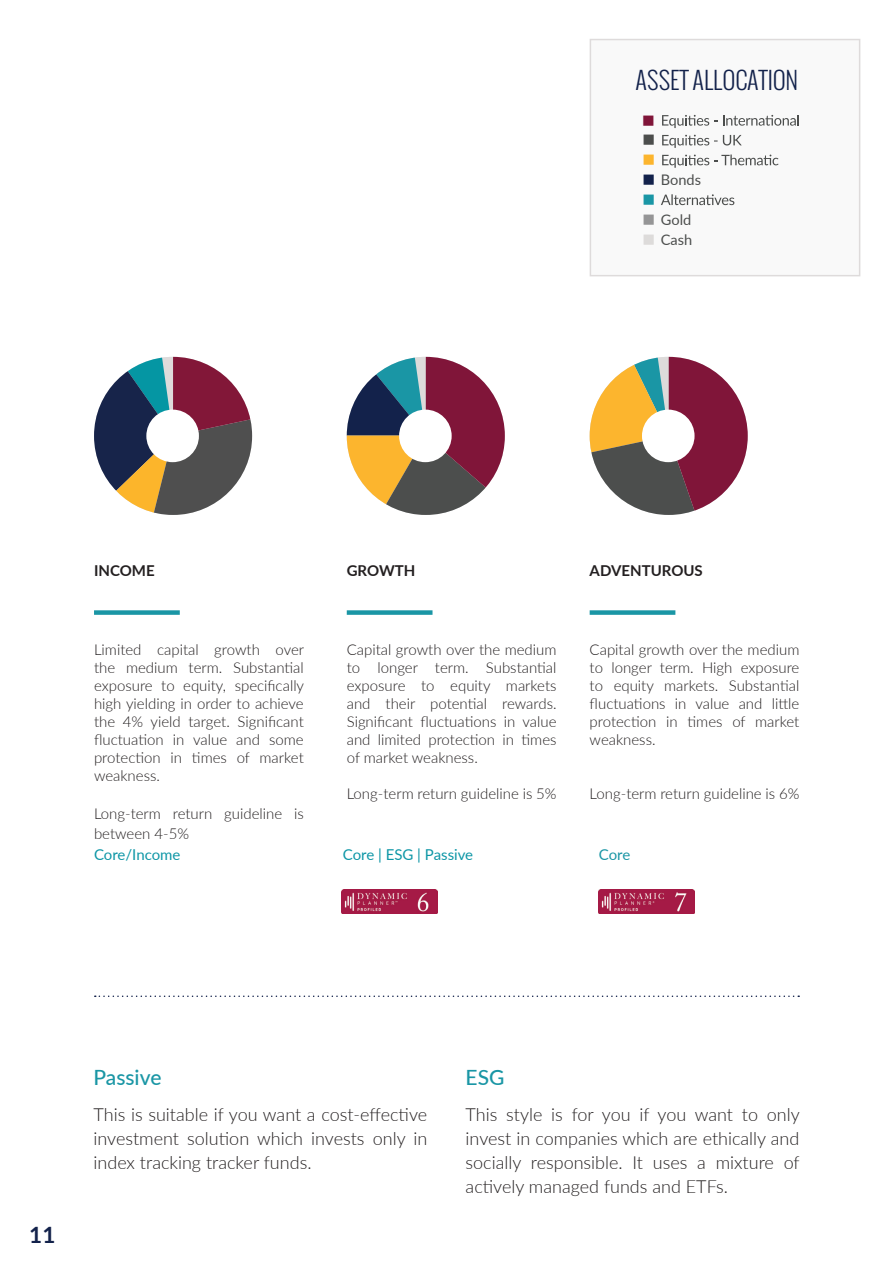
<style>
.page{position:relative;width:893px;height:1263px;background:#fff}
.page>*{position:absolute;margin:0;border:0;box-sizing:border-box;transform-origin:0 0}
.t1{font:300 24px "Oswald";color:#13224b}
.t2{font:700 22.5px "Lato";color:#13224b}
.Page_Section_Title{font:500 21px "Lato";color:#1a96a5}
.Page_Header_Subtext{font:300 18px/24px "Lato";color:#231f20;text-align:justify}
.portfolio_suite{font:300 15px/18px "Lato";color:#231f20;text-align:justify}
.t3{font:15px "Lato";color:#0d96a6}
.Page_Section_Title-2{font:700 15px "Lato";color:#231f20}
.t4{font:15px "Lato";color:#1a96a5}
.t5{font:14.55px/20px "Lato";color:#4c4e4d}
</style>
<div class="page">
<div style="left:590px;top:39px;width:270px;height:237px;background:#f9f9f9;border:2px solid #dedbdb"></div>
<svg style="left:347px;top:357px;width:158px;height:158px"></svg>
<svg style="left:94px;top:357px;width:158px;height:158px"></svg>
<svg style="left:590px;top:357px;width:158px;height:158px"></svg>
<div style="left:347px;top:610px;width:85px;height:5px;background:#1a96a5"></div>
<div style="left:94px;top:610px;width:86px;height:5px;background:#1a96a5"></div>
<div style="left:590px;top:610px;width:85px;height:5px;background:#1a96a5"></div>
<div style="left:146px;top:410px;width:53px;height:52px;background:#fff;border-radius:50%"></div>
<div style="left:399px;top:410px;width:53px;height:52px;background:#fff;border-radius:50%"></div>
<div style="left:642px;top:410px;width:52px;height:52px;background:#fff;border-radius:50%"></div>
<svg style="left:95px;top:995px;width:704px;height:2px"></svg>
<img style="left:342px;top:889px;width:96px;height:25px">
<img style="left:599px;top:889px;width:96px;height:25px">
<svg style="left:662px;top:115px;width:55px;height:13px"></svg>
<svg style="left:723px;top:115px;width:76px;height:11px"></svg>
<svg style="left:662px;top:135px;width:80px;height:13px"></svg>
<svg style="left:661px;top:194px;width:73px;height:11px"></svg>
<svg style="left:662px;top:155px;width:116px;height:13px"></svg>
<h1 class="t1" style="left:636px;top:63px;width:164px">ASSET ALLOCATION</h1>
<p class="t5" style="left:661px;top:169px;width:42px">Bonds</p>
<p class="t5" style="left:661px;top:209px;width:33px">Gold<br>Cash</p>
<p class="Page_Section_Title-2" style="left:94px;top:560px;width:62px">INCOME</p>
<p class="Page_Section_Title-2" style="left:347px;top:560px;width:70px">GROWTH</p>
<p class="Page_Section_Title-2" style="left:590px;top:560px;width:115px">ADVENTUROUS</p>
<p class="portfolio_suite" style="left:94px;top:640px;width:212px">Limited capital growth over the medium term. Substantial exposure to equity, specifically high yielding in order to achieve the 4% yield target. Significant fluctuation in value and some protection in times of market weakness.</p>
<p class="portfolio_suite" style="left:94px;top:803px;width:211px;line-height:19.8px">Long-term return guideline is between 4-5%</p>
<p class="portfolio_suite" style="left:347px;top:640px;width:211px">Capital growth over the medium to longer term. Substantial exposure to equity markets and their potential rewards.<br>Significant fluctuations in value and limited protection in times of market weakness.</p>
<p class="portfolio_suite" style="left:347px;top:784px;width:211px">Long-term return guideline is 5%</p>
<p class="portfolio_suite" style="left:590px;top:640px;width:211px">Capital growth over the medium to longer term. High exposure to equity markets. Substantial fluctuations in value and little protection in times of market weakness.</p>
<p class="portfolio_suite" style="left:590px;top:784px;width:211px">Long-term return guideline is 6%</p>
<p class="t3" style="left:94px;top:844px;width:88px">Core/Income</p>
<p class="t3" style="left:343px;top:844px;width:132px">Core | ESG | Passive</p>
<p class="t4" style="left:599px;top:844px;width:33px">Core</p>
<h2 class="t2" style="left:29px;top:1218px;width:28px">11</h2>
<p class="Page_Section_Title" style="left:94px;top:1062px;width:69px">Passive</p>
<p class="Page_Header_Subtext" style="left:94px;top:1102px;width:335px">This is suitable if you want a cost-effective investment solution which invests only in index tracking tracker funds.</p>
<p class="Page_Section_Title" style="left:466px;top:1062px;width:40px">ESG</p>
<p class="Page_Header_Subtext" style="left:466px;top:1102px;width:336px">This style is for you if you want to only invest in companies which are ethically and socially responsible. It uses a mixture of actively managed funds and ETFs.</p>
</div>
